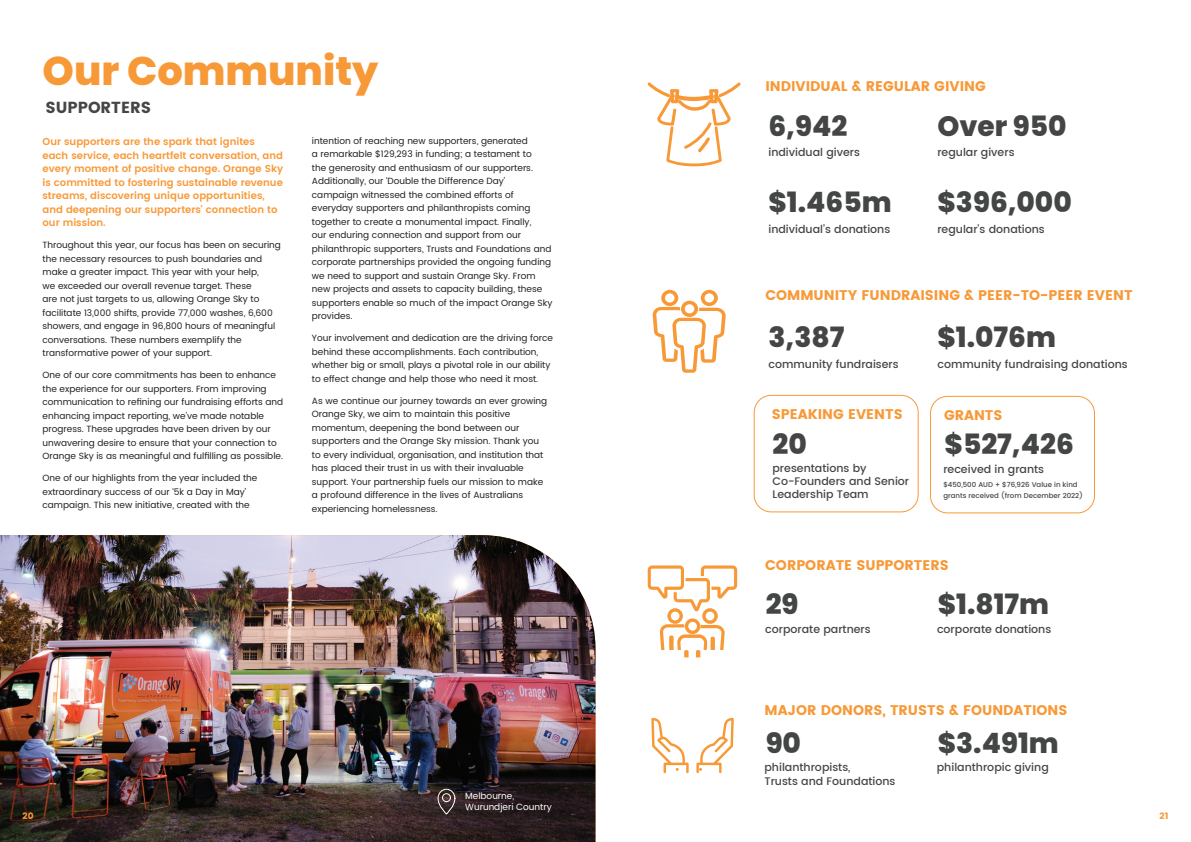
<style>
.page{position:relative;width:1191px;height:842px;background:#fff}
.page>*{position:absolute;margin:0;border:0;box-sizing:border-box;transform-origin:0 0}
.t1{font:800 40px "Poppins";color:#f89938}
.t2{font:800 28px "Poppins";color:#444545}
.t3{font:700 16px "Poppins";color:#444545}
.t4{font:700 14px "Poppins";color:#f89938}
.t5{font:500 11px/13.2px "Poppins";color:#444545}
.t6{font:600 10px/13.5px "Poppins";color:#f89938}
.t7{font:9px/13.5px "Poppins";color:#231f20}
.t8{font:9px/11.5px "Poppins";color:#fff}
.t9{font:700 9px "Poppins";color:#f89938}
.t10{font:500 7px/11px "Poppins";color:#444545}
</style>
<div class="page">
<img style="left:0;top:535px;width:595px;height:307px">
<svg style="left:647px;top:565px;width:90px;height:92px"></svg>
<svg style="left:651px;top:718px;width:37px;height:55px"></svg>
<svg style="left:696px;top:718px;width:38px;height:55px"></svg>
<svg style="left:647px;top:82px;width:93px;height:84px"></svg>
<div style="left:753px;top:395px;width:165px;height:117px;border:1px solid #f89938;border-radius:17px"></div>
<svg style="left:652px;top:290px;width:73px;height:83px"></svg>
<div style="left:930px;top:396px;width:165px;height:117px;border:1px solid #f89938;border-radius:17px"></div>
<svg style="left:437px;top:788px;width:18px;height:27px"></svg>
<h1 class="t1" style="left:43px;top:47px;width:337px">Our Community</h1>
<h3 class="t3" style="left:46px;top:99px;width:107px">SUPPORTERS</h3>
<p class="t6" style="left:43px;top:135px;width:242px">Our supporters are the spark that ignites each service, each heartfelt conversation, and every moment of positive change. Orange Sky is committed to fostering sustainable revenue streams, discovering unique opportunities, and deepening our supporters' connection to our mission.</p>
<p class="t7" style="left:43px;top:238px;width:240px">Throughout this year, our focus has been on securing the necessary resources to push boundaries and make a greater impact. This year with your help,<br>we exceeded our overall revenue target. These<br>are not just targets to us, allowing Orange Sky to facilitate 13,000 shifts, provide 77,000 washes, 6,600 showers, and engage in 96,800 hours of meaningful conversations. These numbers exemplify the transformative power of your support.</p>
<p class="t7" style="left:43px;top:368px;width:242px">One of our core commitments has been to enhance the experience for our supporters. From improving communication to refining our fundraising efforts and enhancing impact reporting, we've made notable progress. These upgrades have been driven by our unwavering desire to ensure that your connection to Orange Sky is as meaningful and fulfilling as possible.</p>
<p class="t7" style="left:43px;top:471px;width:216px">One of our highlights from the year included the extraordinary success of our ‘5k a Day in May’ campaign. This new initiative, created with the</p>
<p class="t7" style="left:312px;top:134px;width:242px">intention of reaching new supporters, generated<br>a remarkable $129,293 in funding; a testament to<br>the generosity and enthusiasm of our supporters.<br>Additionally, our ‘Double the Difference Day’ campaign witnessed the combined efforts of everyday supporters and philanthropists coming together to create a monumental impact. Finally,<br>our enduring connection and support from our philanthropic supporters, Trusts and Foundations and corporate partnerships provided the ongoing funding we need to support and sustain Orange Sky. From new projects and assets to capacity building, these supporters enable so much of the impact Orange Sky provides.</p>
<p class="t7" style="left:312px;top:332px;width:242px">Your involvement and dedication are the driving force behind these accomplishments. Each contribution, whether big or small, plays a pivotal role in our ability to effect change and help those who need it most.</p>
<p class="t7" style="left:312px;top:394px;width:237px">As we continue our journey towards an ever growing Orange Sky, we aim to maintain this positive momentum, deepening the bond between our supporters and the Orange Sky mission. Thank you to every individual, organisation, and institution that has placed their trust in us with their invaluable support. Your partnership fuels our mission to make a profound difference in the lives of Australians experiencing homelessness.</p>
<h3 class="t4" style="left:765px;top:78px;width:222px">INDIVIDUAL &amp; REGULAR GIVING</h3>
<h2 class="t2" style="left:768px;top:110px;width:80px">6,942</h2>
<h2 class="t2" style="left:937px;top:110px;width:131px">Over 950</h2>
<p class="t5" style="left:768px;top:146px;width:93px">individual givers</p>
<p class="t5" style="left:937px;top:146px;width:79px">regular givers</p>
<h2 class="t2" style="left:768px;top:186px;width:125px">$1.465m</h2>
<h2 class="t2" style="left:937px;top:186px;width:136px">$396,000</h2>
<p class="t5" style="left:768px;top:223px;width:123px">individual’s donations</p>
<p class="t5" style="left:937px;top:223px;width:109px">regular's donations</p>
<h3 class="t4" style="left:765px;top:287px;width:368px">COMMUNITY FUNDRAISING &amp; PEER-TO-PEER EVENT</h3>
<h2 class="t2" style="left:768px;top:321px;width:77px">3,387</h2>
<h2 class="t2" style="left:937px;top:321px;width:120px">$1.076m</h2>
<p class="t5" style="left:768px;top:357px;width:132px">community fundraisers</p>
<p class="t5" style="left:937px;top:357px;width:192px">community fundraising donations</p>
<h3 class="t4" style="left:771px;top:406px;width:132px">SPEAKING EVENTS</h3>
<h3 class="t4" style="left:944px;top:407px;width:60px">GRANTS</h3>
<h2 class="t2" style="left:772px;top:428px;width:36px">20</h2>
<h2 class="t2" style="left:944px;top:428px;width:131px">$527,426</h2>
<p class="t5" style="left:772px;top:462px;width:138px">presentations by<br>Co-Founders and Senior<br>Leadership Team</p>
<p class="t5" style="left:943px;top:462px;width:102px">received in grants</p>
<p class="t10" style="left:943px;top:479px;width:141px">$450,500 AUD + $76,926 Value in kind grants received (from December 2022)</p>
<h3 class="t4" style="left:765px;top:557px;width:185px">CORPORATE SUPPORTERS</h3>
<h2 class="t2" style="left:765px;top:588px;width:34px">29</h2>
<h2 class="t2" style="left:937px;top:588px;width:113px">$1.817m</h2>
<p class="t5" style="left:765px;top:623px;width:107px">corporate partners</p>
<p class="t5" style="left:937px;top:623px;width:116px">corporate donations</p>
<h3 class="t4" style="left:764px;top:702px;width:304px">MAJOR DONORS, TRUSTS &amp; FOUNDATIONS</h3>
<h2 class="t2" style="left:765px;top:727px;width:37px">90</h2>
<h2 class="t2" style="left:937px;top:727px;width:123px">$3.491m</h2>
<p class="t5" style="left:764px;top:761px;width:132px;line-height:13.5px">philanthropists,<br>Trusts and Foundations</p>
<p class="t5" style="left:936px;top:761px;width:113px">philanthropic giving</p>
<p class="t8" style="left:465px;top:790px;width:88px">Melbourne,<br>Wurundjeri Country</p>
<p class="t9" style="left:23px;top:811px;width:13px">20</p>
<p class="t9" style="left:1159px;top:811px;width:10px">21</p>
</div>
